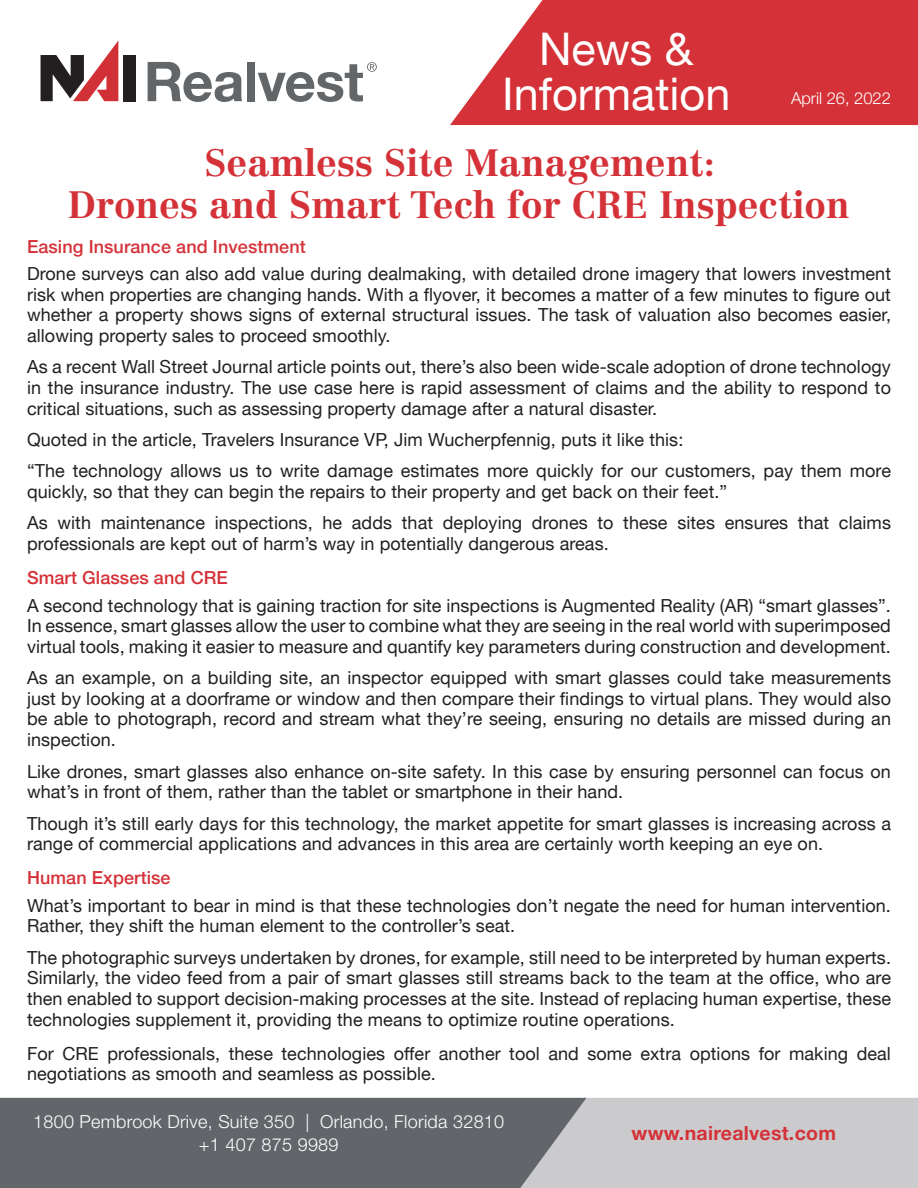
<style>
.page{position:relative;width:918px;height:1188px;background:#fff}
.page>*{position:absolute;margin:0;border:0;box-sizing:border-box;transform-origin:0 0}
.t1{font:45px/45px "Helvetica Neue LT";color:#fff;text-align:center}
.t2{font:700 37.5px/42px "Centennial LT Std";color:#d43238;text-align:center}
.t3{font:700 19.5px "Helvetica Neue LT Std";letter-spacing:.015em;color:#d43238}
.t4{font:18px/20.7px "Helvetica Neue LT";letter-spacing:.005em;color:#231f20}
.t5{font:500 18px "Helvetica Neue LT";letter-spacing:.005em;color:#d43238}
.t6{font:300 18px/22.5px "Helvetica Neue LT Std";letter-spacing:.015em;color:#fff;text-align:center}
.t7{font:300 16.5px "Helvetica Neue LT Std";color:#fff}
</style>
<div class="page">
<div style="left:586px;top:1098px;width:332px;height:90px;background:#cbcbcd"></div>
<div style="left:0;top:1098px;width:586px;height:90px;background:#62656a"></div>
<svg style="left:450px;top:0;width:468px;height:125px;background:#d8464b"></svg>
<div style="left:123px;top:55px;width:12px;height:46px;background:#231f20"></div>
<svg style="left:41px;top:41px;width:77px;height:60px"></svg>
<svg style="left:148px;top:62px;width:94px;height:40px"></svg>
<div style="left:247px;top:62px;width:8px;height:39px;background:#636669"></div>
<svg style="left:258px;top:62px;width:119px;height:40px"></svg>
<h1 class="t1" style="left:502px;top:26px;width:230px">News &amp;<br>Information</h1>
<p class="t7" style="left:791px;top:88px;width:101px">April 26, 2022</p>
<p class="t2" style="left:68px;top:142px;width:783px">Seamless Site Management:<br>Drones and Smart Tech for CRE Inspection</p>
<p class="t5" style="left:27px;top:235px;width:280px">Easing Insurance and Investment</p>
<p class="t4" style="left:27px;top:263px;width:866px;text-align:justify">Drone surveys can also add value during dealmaking, with detailed drone imagery that lowers investment risk when properties are changing hands. With a flyover, it becomes a matter of a few minutes to figure out whether a property shows signs of external structural issues. The task of valuation also becomes easier, allowing property sales to proceed smoothly.</p>
<p class="t4" style="left:27px;top:356px;width:866px;text-align:justify">As a recent Wall Street Journal article points out, there’s also been wide-scale adoption of drone technology in the insurance industry. The use case here is rapid assessment of claims and the ability to respond to critical situations, such as assessing property damage after a natural disaster.</p>
<p class="t4" style="left:27px;top:429px;width:658px">Quoted in the article, Travelers Insurance VP, Jim Wucherpfennig, puts it like this:</p>
<p class="t4" style="left:27px;top:460px;width:866px">“The technology allows us to write damage estimates more quickly for our customers, pay them more quickly, so that they can begin the repairs to their property and get back on their feet.”</p>
<p class="t4" style="left:27px;top:512px;width:866px">As with maintenance inspections, he adds that deploying drones to these sites ensures that claims professionals are kept out of harm’s way in potentially dangerous areas.</p>
<p class="t5" style="left:27px;top:567px;width:202px">Smart Glasses and CRE</p>
<p class="t4" style="left:27px;top:595px;width:866px;text-align:justify">A second technology that is gaining traction for site inspections is Augmented Reality (AR) “smart glasses”.<br>In essence, smart glasses allow the user to combine what they are seeing in the real world with superimposed virtual tools, making it easier to measure and quantify key parameters during construction and development.</p>
<p class="t4" style="left:27px;top:667px;width:866px;text-align:justify">As an example, on a building site, an inspector equipped with smart glasses could take measurements just by looking at a doorframe or window and then compare their findings to virtual plans. They would also be able to photograph, record and stream what they’re seeing, ensuring no details are missed during an inspection.</p>
<p class="t4" style="left:27px;top:761px;width:866px">Like drones, smart glasses also enhance on-site safety. In this case by ensuring personnel can focus on what’s in front of them, rather than the tablet or smartphone in their hand.</p>
<p class="t4" style="left:27px;top:813px;width:866px">Though it’s still early days for this technology, the market appetite for smart glasses is increasing across a range of commercial applications and advances in this area are certainly worth keeping an eye on.</p>
<p class="t5" style="left:27px;top:867px;width:145px">Human Expertise</p>
<p class="t4" style="left:27px;top:895px;width:865px">What’s important to bear in mind is that these technologies don’t negate the need for human intervention.<br>Rather, they shift the human element to the controller’s seat.</p>
<p class="t4" style="left:27px;top:947px;width:866px;text-align:justify">The photographic surveys undertaken by drones, for example, still need to be interpreted by human experts.<br>Similarly, the video feed from a pair of smart glasses still streams back to the team at the office, who are then enabled to support decision-making processes at the site. Instead of replacing human expertise, these technologies supplement it, providing the means to optimize routine operations.</p>
<p class="t4" style="left:27px;top:1043px;width:865px">For CRE professionals, these technologies offer another tool and some extra options for making deal negotiations as smooth and seamless as possible.</p>
<p class="t6" style="left:33px;top:1110px;width:473px">1800 Pembrook Drive, Suite 350 | Orlando, Florida 32810 +1 407 875 9989</p>
<p class="t3" style="left:632px;top:1121px;width:206px">www.nairealvest.com</p>
</div>
